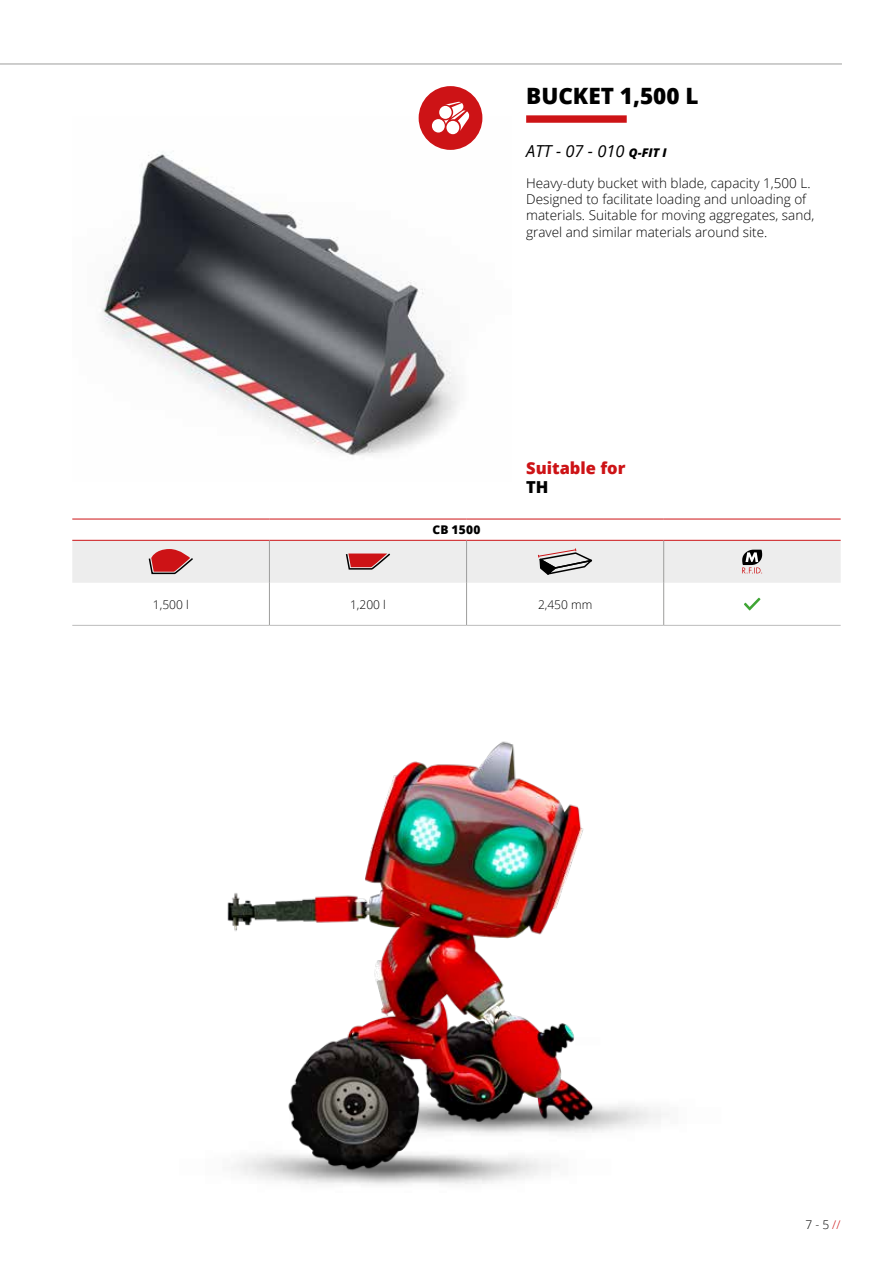
<style>
.page{position:relative;width:893px;height:1263px;background:#fff}
.page>*{position:absolute;margin:0;border:0;box-sizing:border-box;transform-origin:0 0}
.t1{font:800 22.5px "Open Sans";color:#000}
.t2{font:italic 16.5px "Open Sans";color:#000}
.t3{font:800 16.5px "Open Sans";color:#cd1316}
.t4{font:800 16.5px "Open Sans";color:#000}
.t5{font:300 13.5px/16.2px "Open Sans";color:#000}
.t6{font:300 12px "Open Sans";color:#000}
.t7{font:800 12px "Open Sans";letter-spacing:.025em;color:#000}
.s1{font-weight:800;font-size:12px}
.s2{color:#cd1316}
</style>
<div class="page">
<img style="left:102px;top:116px;width:381px;height:340px">
<div style="left:419px;top:86px;width:63px;height:64px;background:#cd1316;border-radius:50%"></div>
<svg style="left:444px;top:102px;width:25px;height:29px"></svg>
<div style="left:446px;top:121px;width:13px;height:13px;background:#fff;border-radius:50%"></div>
<div style="left:439px;top:106px;width:13px;height:13px;background:#fff;border-radius:50%"></div>
<div style="left:432px;top:119px;width:13px;height:14px;background:#fff;border-radius:50%"></div>
<img style="left:227px;top:741px;width:357px;height:297px">
<img style="left:255px;top:1038px;width:414px;height:132px">
<hr style="left:0;top:64px;width:842px;height:1px;background:#9d9d9c">
<div style="left:526px;top:115px;width:101px;height:8px;background:#cd1316"></div>
<hr style="left:72px;top:519px;width:197px;height:1px;background:#cd1316">
<hr style="left:269px;top:519px;width:198px;height:1px;background:#cd1316">
<hr style="left:467px;top:519px;width:197px;height:1px;background:#cd1316">
<hr style="left:664px;top:519px;width:177px;height:1px;background:#cd1316">
<hr style="left:72px;top:625px;width:197px;height:1px;background:#bcbcbc">
<hr style="left:269px;top:625px;width:198px;height:1px;background:#bcbcbc">
<hr style="left:467px;top:625px;width:197px;height:1px;background:#bcbcbc">
<hr style="left:664px;top:625px;width:177px;height:1px;background:#bcbcbc">
<svg style="left:72px;top:540px;width:769px;height:85px"></svg>
<h1 class="t1" style="left:526px;top:78px;width:174px">BUCKET 1,500 L</h1>
<p class="t2" style="left:526px;top:139px;width:142px">ATT - 07 - 010 <span class="s1">Q-FIT I</span></p>
<p class="t5" style="left:526px;top:175px;width:290px">Heavy-duty bucket with blade, capacity 1,500 L.<br>Designed to facilitate loading and unloading of materials. Suitable for moving aggregates, sand, gravel and similar materials around site.</p>
<p class="t3" style="left:526px;top:455px;width:101px">Suitable for</p>
<p class="t7" style="left:432px;top:521px;width:50px">CB 1500</p>
<p class="t4" style="left:526px;top:475px;width:24px">TH</p>
<p class="t6" style="left:153px;top:596px;width:37px">1,500 l</p>
<p class="t6" style="left:350px;top:596px;width:37px">1,200 l</p>
<p class="t6" style="left:538px;top:596px;width:56px">2,450 mm</p>
<p class="t6" style="left:805px;top:1216px;width:37px">7 - 5 <span class="s2">//</span></p>
</div>
